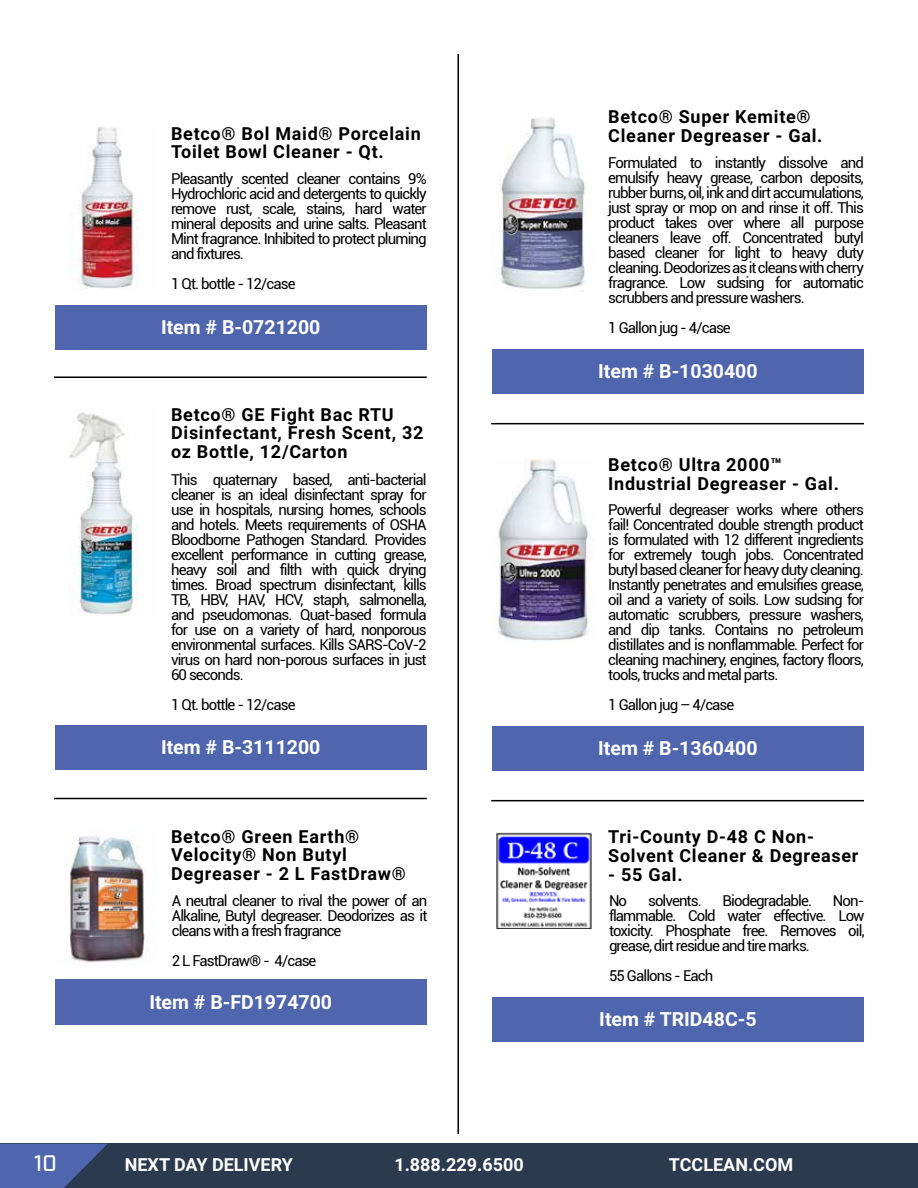
<style>
.page{position:relative;width:918px;height:1188px;background:#fff}
.page>*{position:absolute;margin:0;border:0;box-sizing:border-box;transform-origin:0 0}
.t1{font:500 22.5px "Industry";color:#fff}
.t2{font:700 19.5px "Roboto";color:#fff}
.t3{font:700 18px/18.6px "Roboto";letter-spacing:.04em;color:#000}
.t4{font:700 18px "Roboto";color:#fff}
.t5{font:15px/15px "Roboto";letter-spacing:-.06em;color:#000;text-align:justify}
</style>
<div class="page">
<div style="left:0;top:1144px;width:918px;height:44px;background:#2c3a50"></div>
<svg style="left:0;top:1144px;width:107px;height:44px"></svg>
<div style="left:55px;top:305px;width:372px;height:45px;background:#4f66af"></div>
<div style="left:492px;top:349px;width:372px;height:45px;background:#4f66af"></div>
<div style="left:492px;top:726px;width:372px;height:45px;background:#4f66af"></div>
<div style="left:492px;top:997px;width:372px;height:45px;background:#4f66af"></div>
<div style="left:55px;top:980px;width:372px;height:45px;background:#4f66af"></div>
<div style="left:55px;top:725px;width:372px;height:45px;background:#4f66af"></div>
<hr style="left:54px;top:376px;width:373px;height:2px;background:#000">
<hr style="left:491px;top:423px;width:373px;height:1px;background:#000">
<hr style="left:491px;top:800px;width:373px;height:1px;background:#000">
<hr style="left:54px;top:798px;width:373px;height:1px;background:#000">
<img style="left:70px;top:127px;width:69px;height:162px">
<img style="left:499px;top:118px;width:87px;height:171px">
<img style="left:497px;top:458px;width:92px;height:183px">
<img style="left:496px;top:832px;width:96px;height:97px">
<img style="left:70px;top:836px;width:78px;height:130px">
<img style="left:69px;top:412px;width:69px;height:203px">
<hr style="left:458px;top:54px;width:1px;height:1080px;background:#000">
<h1 class="t1" style="left:34px;top:1150px;width:25px">10</h1>
<p class="t3" style="left:171px;top:123px;width:251px">Betco® Bol Maid® Porcelain<br>Toilet Bowl Cleaner - Qt.</p>
<p class="t5" style="left:171px;top:171px;width:257px">Pleasantly scented cleaner contains 9% Hydrochloric acid and detergents to quickly remove rust, scale, stains, hard water mineral deposits and urine salts. Pleasant Mint fragrance. Inhibited to protect pluming and fixtures.</p>
<p class="t5" style="left:171px;top:276px;width:126px">1 Qt. bottle - 12/case</p>
<h2 class="t2" style="left:161px;top:314px;width:161px">Item # B-0721200</h2>
<p class="t3" style="left:171px;top:404px;width:254px">Betco® GE Fight Bac RTU<br>Disinfectant, Fresh Scent, 32 oz Bottle, 12/Carton</p>
<p class="t5" style="left:171px;top:472px;width:257px">This quaternary based, anti-bacterial cleaner is an ideal disinfectant spray for use in hospitals, nursing homes, schools and hotels. Meets requirements of OSHA Bloodborne Pathogen Standard. Provides excellent performance in cutting grease, heavy soil and filth with quick drying times. Broad spectrum disinfectant, kills TB, HBV, HAV, HCV, staph, salmonella, and pseudomonas. Quat-based formula for use on a variety of hard, nonporous environmental surfaces. Kills SARS-CoV-2 virus on hard non-porous surfaces in just 60 seconds.</p>
<p class="t5" style="left:171px;top:697px;width:126px">1 Qt. bottle - 12/case</p>
<h2 class="t2" style="left:161px;top:733px;width:161px">Item # B-3111200</h2>
<p class="t3" style="left:171px;top:826px;width:236px">Betco® Green Earth®<br>Velocity® Non Butyl<br>Degreaser - 2 L FastDraw®</p>
<p class="t5" style="left:172px;top:892px;width:257px">A neutral cleaner to rival the power of an Alkaline, Butyl degreaser. Deodorizes as it cleans with a fresh fragrance</p>
<p class="t5" style="left:172px;top:952px;width:146px">2 L FastDraw® - 4/case</p>
<h2 class="t2" style="left:149px;top:988px;width:184px">Item # B-FD1974700</h2>
<p class="t3" style="left:608px;top:107px;width:216px">Betco® Super Kemite®<br>Cleaner Degreaser - Gal.</p>
<p class="t5" style="left:608px;top:154px;width:257px">Formulated to instantly dissolve and emulsify heavy grease, carbon deposits, rubber burns, oil, ink and dirt accumulations, just spray or mop on and rinse it off. This product takes over where all purpose cleaners leave off. Concentrated butyl based cleaner for light to heavy duty cleaning. Deodorizes as it cleans with cherry fragrance. Low sudsing for automatic scrubbers and pressure washers.</p>
<p class="t5" style="left:608px;top:319px;width:124px">1 Gallon jug - 4/case</p>
<h2 class="t2" style="left:598px;top:357px;width:161px">Item # B-1030400</h2>
<p class="t3" style="left:608px;top:455px;width:232px">Betco® Ultra 2000™<br>Industrial Degreaser - Gal.</p>
<p class="t5" style="left:608px;top:502px;width:257px">Powerful degreaser works where others fail! Concentrated double strength product is formulated with 12 different ingredients for extremely tough jobs. Concentrated butyl based cleaner for heavy duty cleaning.<br>Instantly penetrates and emulsifies grease, oil and a variety of soils. Low sudsing for automatic scrubbers, pressure washers, and dip tanks. Contains no petroleum distillates and is nonflammable. Perfect for cleaning machinery, engines, factory floors, tools, trucks and metal parts.</p>
<p class="t5" style="left:608px;top:697px;width:128px">1 Gallon jug – 4/case</p>
<h2 class="t2" style="left:598px;top:734px;width:161px">Item # B-1360400</h2>
<p class="t3" style="left:608px;top:827px;width:252px">Tri-County D-48 C Non-<br>Solvent Cleaner &amp; Degreaser</p>
<p class="t3" style="left:608px;top:864px;width:76px">- 55 Gal.</p>
<p class="t5" style="left:609px;top:893px;width:20px">No</p>
<p class="t5" style="left:648px;top:893px;width:55px">solvents.</p>
<p class="t5" style="left:723px;top:893px;width:91px">Biodegradable.</p>
<p class="t5" style="left:609px;top:893px;width:257px;text-indent:224px">Non&shy;flammable. Cold water effective. Low toxicity. Phosphate free. Removes oil, grease, dirt residue and tire marks.</p>
<p class="t5" style="left:609px;top:968px;width:106px">55 Gallons - Each</p>
<h2 class="t2" style="left:599px;top:1005px;width:159px">Item # TRID48C-5</h2>
<p class="t4" style="left:125px;top:1152px;width:170px">NEXT DAY DELIVERY</p>
<p class="t4" style="left:394px;top:1152px;width:131px">1.888.229.6500</p>
<p class="t4" style="left:669px;top:1152px;width:126px">TCCLEAN.COM</p>
</div>
